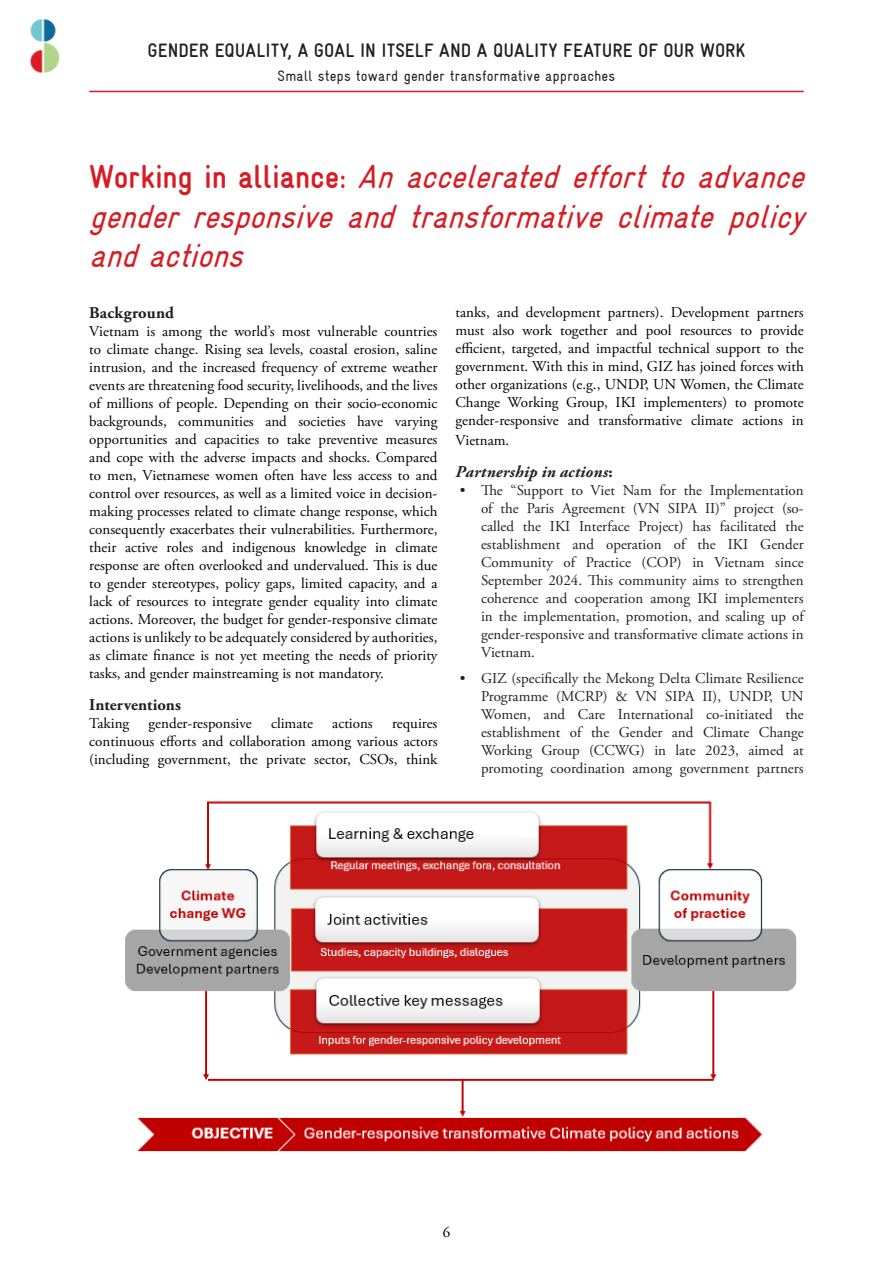
<style>
.page{position:relative;width:893px;height:1263px;background:#fff}
.page>*{position:absolute;margin:0;border:0;box-sizing:border-box;transform-origin:0 0}
._1__Heading{font:italic condensed 33px/39.6px "GIZ Gravur TT";color:#d81c23;text-align:justify}
.t1{font:700 condensed 19.5px "GIZ Gravur TT";letter-spacing:.005em;color:#231f20}
._1_1_Heading_lvl_2{font:700 16.5px "Adobe Garamond Pro";letter-spacing:.005em;color:#231f20}
._1_1_Heading_lvl_2-2{font:italic 700 16.5px "Adobe Garamond Pro";letter-spacing:.015em;color:#231f20}
.Default{font:15px/18px "Adobe Garamond Pro";color:#000;text-align:justify}
.t2{font:15px/18px "Adobe Garamond Pro";color:#231f20;text-align:justify}
.t3{font:condensed 15px "GIZ Gravur TT";letter-spacing:.01em;color:#231f20}
.s1{font-weight:700;font-style:normal}
.s2{font-style:normal}
</style>
<div class="page">
<img style="left:125px;top:800px;width:672px;height:352px">
<img style="left:30px;top:19px;width:30px;height:54px">
<hr style="left:89px;top:91px;width:715px;height:1px;background:#d81c23">
<h2 class="t1" style="left:148px;top:40px;width:599px">GENDER EQUALITY, A GOAL IN ITSELF AND A QUALITY FEATURE OF OUR WORK</h2>
<p class="t3" style="left:278px;top:67px;width:339px">Small steps toward gender transformative approaches</p>
<p class="_1__Heading" style="left:89px;top:157px;width:726px"><span class="s1">W o r k i n g i n a l l i a n c e :</span> An accelerated effort to advance gender responsive and transformative climate policy andactions</p>
<p class="_1_1_Heading_lvl_2" style="left:89px;top:303px;width:86px">Background</p>
<p class="Default" style="left:89px;top:323px;width:350px">Vietnam is among the world’s most vulnerable countries to climate change. Rising sea levels, coastal erosion, saline intrusion, and the increased frequency of extreme weather events are threatening food security, livelihoods, and the lives of millions of people. Depending on their socio-economic backgrounds, communities and societies have varying opportunities and capacities to take preventive measures and cope with the adverse impacts and shocks. Compared to men, Vietnamese women often have less access to and control over resources, as well as a limited voice in decision&shy;making processes related to climate change response, which consequently exacerbates their vulnerabilities. Furthermore, their active roles and indigenous knowledge in climate response are often overlooked and undervalued. This is due to gender stereotypes, policy gaps, limited capacity, and a lack of resources to integrate gender equality into climate actions. Moreover, the budget for gender-responsive climate actions is unlikely to be adequately considered by authorities, as climate finance is not yet meeting the needs of priority tasks, and gender mainstreaming is not mandatory.</p>
<p class="_1_1_Heading_lvl_2" style="left:89px;top:695px;width:93px">Interventions</p>
<p class="Default" style="left:89px;top:715px;width:41px">Taking</p>
<p class="Default" style="left:149px;top:715px;width:105px">gender-responsive</p>
<p class="Default" style="left:271px;top:715px;width:43px">climate</p>
<p class="Default" style="left:332px;top:715px;width:42px">actions</p>
<p class="Default" style="left:455px;top:304px;width:350px">tanks, and development partners). Development partners must also work together and pool resources to provide efficient, targeted, and impactful technical support to the government. With this in mind, GIZ has joined forces with other organizations (e.g., UNDP, UN Women, the Climate Change Working Group, IKI implementers) to promote gender-responsive and transformative climate actions in</p>
<p class="Default" style="left:455px;top:431px;width:55px">Vietnam.</p>
<p class="_1_1_Heading_lvl_2-2" style="left:455px;top:462px;width:159px">Partnership in actions<span class="s2">:</span></p>
<p class="t2" style="left:481px;top:481px;width:324px;text-indent:-21px">• The “Support to Viet Nam for the Implementation of the Paris Agreement (VN SIPA II)” project (so&shy;called the IKI Interface Project) has facilitated the establishment and operation of the IKI Gender Community of Practice (COP) in Vietnam since September 2024. This community aims to strengthen coherence and cooperation among IKI implementers in the implementation, promotion, and scaling up of gender-responsive and transformative climate actions in Vietnam.</p>
<p class="t2" style="left:481px;top:670px;width:324px;text-indent:-21px">• GIZ (specifically the Mekong Delta Climate Resilience Programme (MCRP) &amp; VN SIPA II), UNDP, UN Women, and Care International co-initiated the establishment of the Gender and Climate Change Working Group (CCWG) in late 2023, aimed at promoting coordination among government partners</p>
<p class="Default" style="left:89px;top:715px;width:350px;text-indent:303px">requires continuous efforts and collaboration among various actors (including government, the private sector, CSOs, think</p>
<p class="Default" style="left:443px;top:1223px;width:9px">6</p>
</div>
